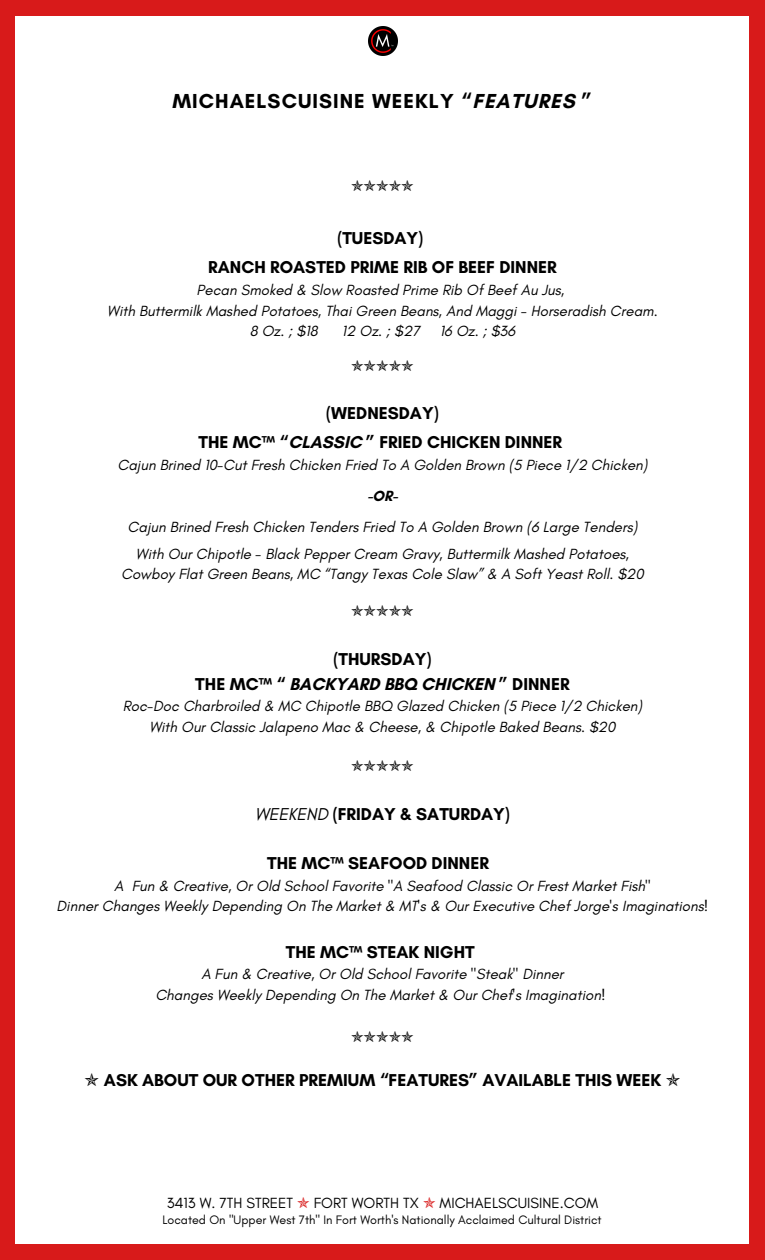
<style>
.page{position:relative;width:765px;height:1260px;background:#d81a1a}
.page>*{position:absolute;margin:0;border:0;box-sizing:border-box;transform-origin:0 0}
.t1{font:700 20.62px "Glacial Indifference";letter-spacing:.05em;color:#000}
.t2{font:700 17.5px/29.6px "Glacial Indifference";color:#000;text-align:center}
.t3{font:italic 15px/20.9px "Glacial Indifference";color:#000;text-align:center}
.t4{font:15px "Glacial Indifference";color:#000}
.t5{font:15px "DejaVu Sans";color:#000}
.t6{font:700 15px "Glacial Indifference";color:#000}
.t7{font:12.5px "Glacial Indifference";color:#000}
.s1{font-weight:400;font-style:italic}
.s2{font-family:"DejaVu Sans";font-weight:400}
.s3{font-family:"DejaVu Sans";color:#d81a1a}
</style>
<div class="page">
<div style="left:16px;top:17px;width:733px;height:1227px;background:#fff"></div>
<img style="left:368px;top:26px;width:29px;height:29px">
<h1 class="t1" style="left:172px;top:88px;width:422px">MICHAELSCUISINE WEEKLY “FEATURES ”</h1>
<p class="t5" style="left:351px;top:177px;width:64px">✯✯✯✯✯</p>
<p class="t2" style="left:208px;top:223px;width:350px">(TUESDAY)<br>RANCH ROASTED PRIME RIB OF BEEF DINNER</p>
<p class="t3" style="left:197px;top:279px;width:369px">Pecan Smoked &amp; Slow Roasted Prime Rib Of Beef Au Jus,</p>
<p class="t3" style="left:107px;top:300px;width:552px">With Buttermilk Mashed Potatoes, Thai Green Beans, And Maggi - Horseradish Cream.</p>
<p class="t3" style="left:250px;top:321px;width:69px">8 Oz. ; $18</p>
<p class="t3" style="left:342px;top:321px;width:79px">12 Oz. ; $27</p>
<p class="t3" style="left:440px;top:321px;width:77px">16 Oz. ; $36</p>
<p class="t5" style="left:351px;top:357px;width:64px">✯✯✯✯✯</p>
<p class="t2" style="left:198px;top:398px;width:365px">(WEDNESDAY)<br>THE MC™ “CLASSIC ” FRIED CHICKEN DINNER</p>
<p class="t3" style="left:117px;top:454px;width:532px">Cajun Brined 10-Cut Fresh Chicken Fried To A Golden Brown (5 Piece 1/2 Chicken)</p>
<p class="t6" style="left:367px;top:487px;width:32px">-OR-</p>
<p class="t3" style="left:128px;top:514px;width:511px;line-height:26px">Cajun Brined Fresh Chicken Tenders Fried To A Golden Brown (6 Large Tenders)<br>With Our Chipotle - Black Pepper Cream Gravy, Buttermilk Mashed Potatoes,</p>
<p class="t3" style="left:121px;top:564px;width:524px">Cowboy Flat Green Beans, MC “Tangy Texas Cole Slaw” &amp; A Soft Yeast Roll. $20</p>
<p class="t5" style="left:351px;top:602px;width:64px">✯✯✯✯✯</p>
<p class="t2" style="left:195px;top:647px;width:376px;line-height:24.4px">(THURSDAY)<br>THE MC™ “ BACKYARD BBQ CHICKEN ” DINNER</p>
<p class="t3" style="left:123px;top:696px;width:521px">Roc-Doc Charbroiled &amp; MC Chipotle BBQ Glazed Chicken (5 Piece 1/2 Chicken)<br>With Our Classic Jalapeno Mac &amp; Cheese, &amp; Chipotle Baked Beans. $20</p>
<p class="t5" style="left:351px;top:757px;width:64px">✯✯✯✯✯</p>
<p class="t2" style="left:255px;top:799px;width:256px"><span class="s1">WEEKEND</span> (FRIDAY &amp; SATURDAY)</p>
<p class="t2" style="left:267px;top:848px;width:223px">THE MC™ SEAFOOD DINNER</p>
<p class="t3" style="left:57px;top:875px;width:653px">A Fun &amp; Creative, Or Old School Favorite "A Seafood Classic Or Frest Market Fish"<br>Dinner Changes Weekly Depending On The Market &amp; MT's &amp; Our Executive Chef Jorge's Imaginations!</p>
<p class="t2" style="left:286px;top:937px;width:190px">THE MC™ STEAK NIGHT</p>
<p class="t3" style="left:155px;top:964px;width:452px">A Fun &amp; Creative, Or Old School Favorite "Steak" Dinner<br>Changes Weekly Depending On The Market &amp; Our Chef's Imagination!</p>
<p class="t5" style="left:351px;top:1028px;width:64px">✯✯✯✯✯</p>
<p class="t2" style="left:85px;top:1065px;width:597px"><span class="s2">✯</span> ASK ABOUT OUR OTHER PREMIUM “FEATURES” AVAILABLE THIS WEEK <span class="s2">✯</span></p>
<p class="t4" style="left:167px;top:1194px;width:433px">3413 W. 7TH STREET <span class="s3">✯</span> FORT WORTH TX <span class="s3">✯</span> MICHAELSCUISINE.COM</p>
<p class="t7" style="left:162px;top:1212px;width:441px">Located On "Upper West 7th" In Fort Worth's Nationally Acclaimed Cultural District</p>
</div>
